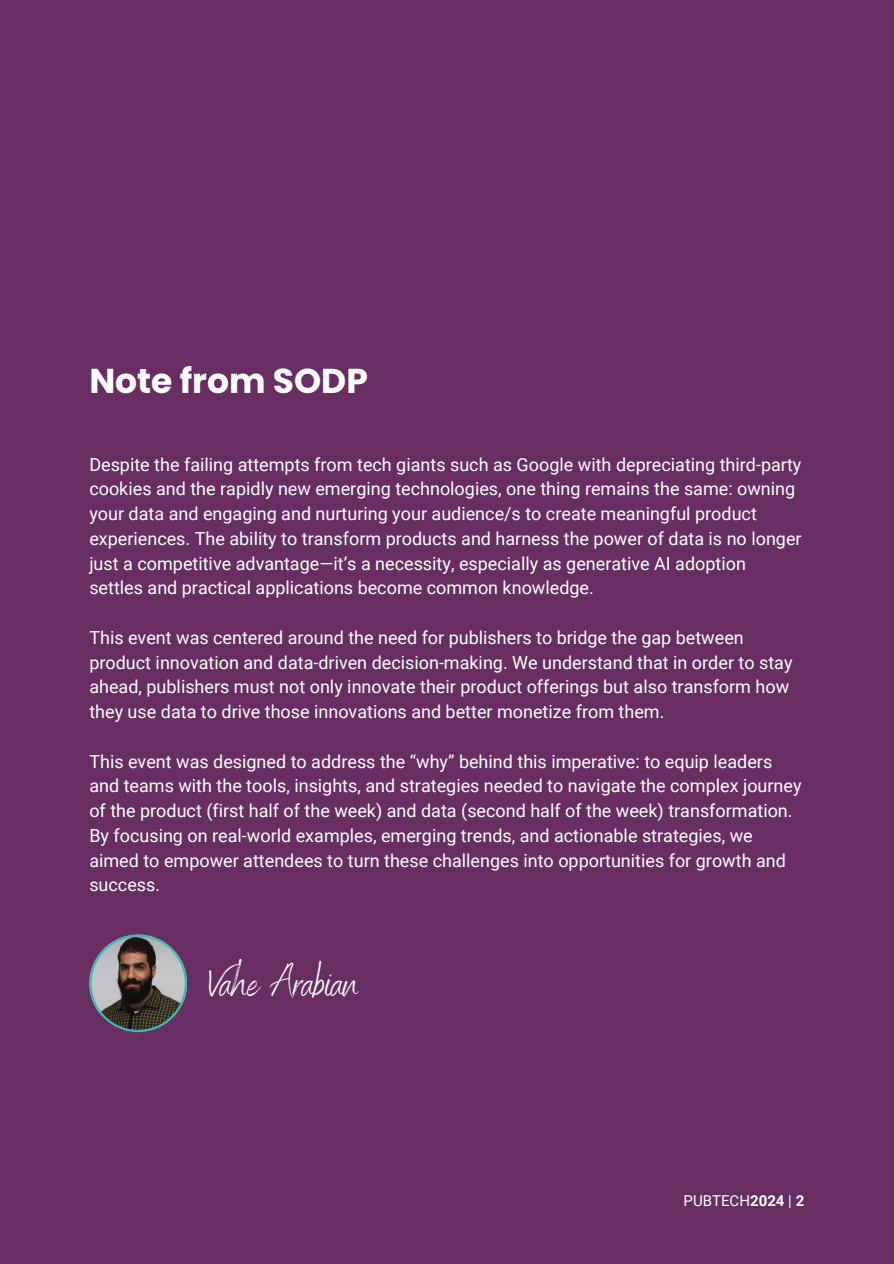
<style>
.page{position:relative;width:894px;height:1264px;background:#fff}
.page>*{position:absolute;margin:0;border:0;box-sizing:border-box;transform-origin:0 0}
.t1{font:42px "Benedict";color:#fff}
.t2{font:700 34.5px "Poppins";color:#fff}
.t3{font:18px/24.8px "Roboto";color:#fff}
.t4{font:15px "Roboto";color:#fff}
.s1{font-weight:700}
</style>
<div class="page">
<div style="left:0;top:0;width:893px;height:1263px;background:#682d63"></div>
<img style="left:89px;top:934px;width:98px;height:98px">
<h2 class="t2" style="left:89px;top:356px;width:280px">Note from SODP</h2>
<h3 class="t3" style="left:89px;top:452px;width:713px">Despite the failing attempts from tech giants such as Google with depreciating third-party cookies and the rapidly new emerging technologies, one thing remains the same: owning your data and engaging and nurturing your audience/s to create meaningful product experiences. The ability to transform products and harness the power of data is no longer just a competitive advantage—it’s a necessity, especially as generative AI adoption settles and practical applications become common knowledge.</h3>
<h3 class="t3" style="left:89px;top:625px;width:704px">This event was centered around the need for publishers to bridge the gap between product innovation and data-driven decision-making. We understand that in order to stay ahead, publishers must not only innovate their product offerings but also transform how they use data to drive those innovations and better monetize from them.</h3>
<p class="t3" style="left:89px;top:749px;width:713px">This event was designed to address the “why” behind this imperative: to equip leaders and teams with the tools, insights, and strategies needed to navigate the complex journey of the product (first half of the week) and data (second half of the week) transformation.<br>By focusing on real-world examples, emerging trends, and actionable strategies, we aimed to empower attendees to turn these challenges into opportunities for growth and success.</p>
<h1 class="t1" style="left:209px;top:956px;width:150px">Vahe Arabian</h1>
<h3 class="t4" style="left:683px;top:1191px;width:122px">PUBTECH<span class="s1">2024</span> | <span class="s1">2</span></h3>
</div>
